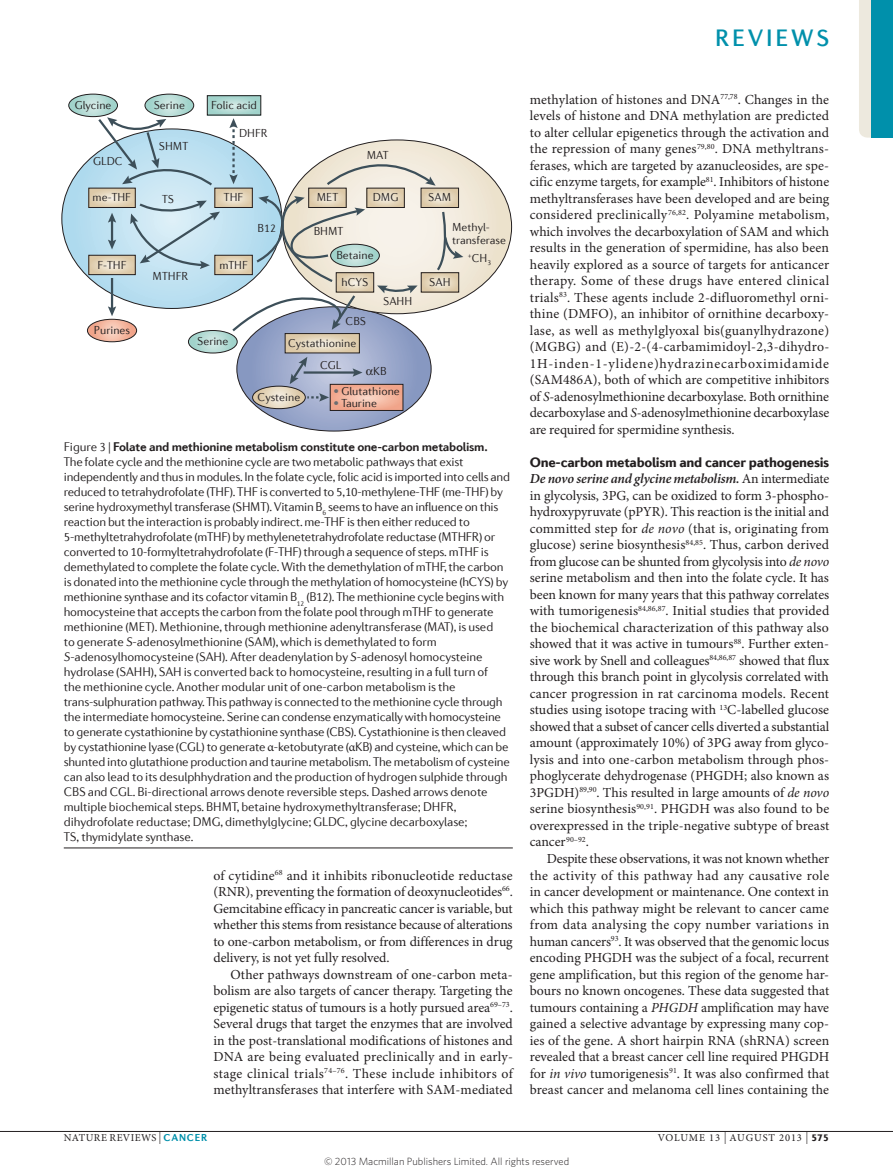
<style>
.page{position:relative;width:893px;height:1174px;background:#fff}
.page>*{position:absolute;margin:0;border:0;box-sizing:border-box;transform-origin:0 0}
.t1{font:500 24px "Diverda Sans Com";letter-spacing:.115em;color:#0090ab}
.crosshead{font:900 14.1px "Diverda Sans Com";letter-spacing:-.02em;color:#231f20}
.bodyindent{font:13.8px/16.5px "Minion Pro";color:#231f20;text-align:justify}
.bodyfirst_inline_cro{font:13.8px/16.5px "Minion Pro";letter-spacing:.005em;color:#231f20;text-align:justify}
.figurecaption{font:300 12.75px/15px "Diverda Sans Com";letter-spacing:-.02em;color:#231f20}
.t2{font:300 11.7px/12.5px "Diverda Sans Com";color:#231f20}
.t3{font:700 11.7px "Diverda Sans Com";color:#231f20}
.t4{font:300 10.5px "Whitney";color:#231f20}
.t5{font:10.5px "Minion Pro";letter-spacing:.085em;color:#231f20}
.t6{font:10.5px "Minion Pro";letter-spacing:.04em;color:#231f20}
.t7{font:300 7.5px "Diverda Sans Com";color:#231f20}
.s1{font-size:11.7px}
.s2{color:#6c6d70}
.s3{font-weight:700}
.s4{font-style:italic}
.s5{font-family:"Minion Pro";font-weight:400}
.s6{font-weight:300}
.s7{color:#0090ab}
.s8{font-weight:600;font-style:italic}
.s9{font-size:12px}
.s10{font-family:"Diverda Sans Com";font-weight:700;font-size:10.2px;color:#0090ab}
.s11{font-family:"Diverda Sans Com";font-weight:900}
</style>
<div class="page">
<hr style="left:0;top:1131px;width:893px;height:1px;background:#231f20">
<hr style="left:64px;top:847px;width:449px;height:1px;background:#231f20">
<svg style="left:859px;top:0;width:13px;height:138px;background:#dae2da"></svg>
<div style="left:872px;top:0;width:21px;height:138px;background:#0090ab"></div>
<svg style="left:62px;top:94px;width:450px;height:337px"></svg>
<h1 class="t1" style="left:715px;top:24px;width:116px">REVIEWS</h1>
<p class="t2" style="left:75px;top:99px;width:38px">Glycine</p>
<p class="t2" style="left:93px;top:155px;width:31px">GLDC</p>
<p class="t2" style="left:154px;top:99px;width:33px">Serine</p>
<p class="t2" style="left:159px;top:140px;width:31px">SHMT</p>
<p class="t2" style="left:211px;top:99px;width:48px">Folic acid</p>
<p class="t2" style="left:239px;top:127px;width:30px">DHFR</p>
<p class="t2" style="left:93px;top:191px;width:40px">me-THF</p>
<p class="t2" style="left:224px;top:191px;width:21px">THF</p>
<p class="t2" style="left:162px;top:193px;width:14px">TS</p>
<p class="t2" style="left:317px;top:191px;width:23px">MET</p>
<p class="t2" style="left:367px;top:149px;width:23px">MAT</p>
<p class="t2" style="left:373px;top:191px;width:27px">DMG</p>
<p class="t2" style="left:428px;top:191px;width:25px">SAM</p>
<p class="t2" style="left:97px;top:258px;width:31px">F-THF</p>
<p class="t2" style="left:219px;top:258px;width:30px">mTHF</p>
<p class="t2" style="left:94px;top:324px;width:38px">Purines</p>
<p class="t2" style="left:153px;top:269px;width:37px">MTHFR</p>
<p class="t2" style="left:197px;top:335px;width:33px">Serine</p>
<p class="t2" style="left:258px;top:222px;width:20px">B12</p>
<p class="t2" style="left:314px;top:225px;width:31px">BHMT</p>
<p class="t2" style="left:336px;top:249px;width:39px">Betaine</p>
<p class="t2" style="left:452px;top:221px;width:55px">Methyl&shy;transferase</p>
<p class="t7" style="left:468px;top:254px;width:25px">+<span class="s1">CH</span>3</p>
<p class="t2" style="left:341px;top:276px;width:28px">hCYS</p>
<p class="t2" style="left:429px;top:276px;width:23px">SAH</p>
<p class="t2" style="left:346px;top:314px;width:22px">CBS</p>
<p class="t2" style="left:288px;top:336px;width:70px">Cystathionine</p>
<p class="t2" style="left:320px;top:359px;width:23px">CGL</p>
<p class="t2" style="left:383px;top:295px;width:31px">SAHH</p>
<p class="t2" style="left:373px;top:365px;width:15px">KB</p>
<p class="t2" style="left:258px;top:391px;width:44px">Cysteine</p>
<p class="t2" style="left:333px;top:384px;width:68px"><span class="s2">•</span> Glutathione</p>
<p class="t2" style="left:333px;top:397px;width:45px"><span class="s2">•</span> Taurine</p>
<p class="figurecaption" style="left:64px;top:439px;width:448px">Figure 3 | <span class="s3">Folate and methionine metabolism constitute one-carbon metabolism.<br></span>The folate cycle and the methionine cycle are two metabolic pathways that exist independently and thus in modules. In the folate cycle, folic acid is imported into cells and reduced to tetrahydrofolate (THF). THF is converted to 5,10‑methylene-THF (me‑THF) by serine hydroxymethyl transferase (SHMT). Vitamin B<sub>6</sub> seems to have an influence on this reaction but the interaction is probably indirect. me‑THF is then either reduced to 5‑methyltetrahydrofolate (mTHF) by methylenetetrahydrofolate reductase (MTHFR) or converted to 10‑formyltetrahydrofolate (F‑THF) through a sequence of steps. mTHF is demethylated to complete the folate cycle. With the demethylation of mTHF, the carbon is donated into the methionine cycle through the methylation of homocysteine (hCYS) by methionine synthase and its cofactor vitamin B<sub>12</sub> (B12). The methionine cycle begins with homocysteine that accepts the carbon from the folate pool through mTHF to generate methionine (MET). Methionine, through methionine adenyltransferase (MAT), is used<br>to generate <span class="s4">S</span>‑adenosylmethionine (SAM), which is demethylated to form <span class="s4">S</span>‑adenosylhomocysteine (SAH). After deadenylation by <span class="s4">S</span>‑adenosyl homocysteine hydrolase (SAHH), SAH is converted back to homocysteine, resulting in a full turn of<br>the methionine cycle. Another modular unit of one-carbon metabolism is the trans-sulphuration pathway. This pathway is connected to the methionine cycle through the intermediate homocysteine. Serine can condense enzymatically with homocysteine to generate cystathionine by cystathionine synthase (CBS). Cystathionine is then cleaved by cystathionine lyase (CGL) to generate <span class="s5">α</span>-ketobutyrate (<span class="s5">α</span>KB) and cysteine, which can be shunted into glutathione production and taurine metabolism. The metabolism of cysteine can also lead to its desulphhydration and the production of hydrogen sulphide through CBS and CGL. Bi‑directional arrows denote reversible steps. Dashed arrows denote multiple biochemical steps. BHMT, betaine hydroxymethyltransferase; DHFR, dihydrofolate reductase; DMG, dimethylglycine; GLDC, glycine decarboxylase;<br>TS, thymidylate synthase.</p>
<p class="t3" style="left:381px;top:444px;width:127px">Nature Reviews <span class="s6">|</span> <span class="s7">Cancer</span></p>
<p class="bodyindent" style="left:213px;top:867px;width:301px">of cytidine<sup>68</sup> and it inhibits ribonucleotide reductase (RNR), preventing the formation of deoxynucleotides<sup>66</sup>.<br>Gemcitabine efficacy in pancreatic cancer is variable, but whether this stems from resistance because of alterations to one-carbon metabolism, or from differences in drug delivery, is not yet fully resolved.</p>
<p class="bodyindent" style="left:213px;top:966px;width:301px;text-align:left;text-indent:17px">Other pathways downstream of one-carbon meta&shy;bolism are also targets of cancer therapy. Targeting the epigenetic status of tumours is a hotly pursued area<sup>69–73</sup>.<br>Several drugs that target the enzymes that are involved in the post-translational modifications of histones and DNA are being evaluated preclinically and in early&shy;stage clinical trials<sup>74–76</sup>. These include inhibitors of methyltransferases that interfere with SAM-mediated</p>
<p class="bodyindent" style="left:530px;top:92px;width:301px">methylation of histones and DNA<sup>77,78</sup>. Changes in the levels of histone and DNA methylation are predicted to alter cellular epigenetics through the activation and the repression of many genes<sup>79,80</sup>. DNA methyltrans&shy;ferases, which are targeted by azanucleosides, are spe&shy;cific enzyme targets, for example<sup>81</sup>. Inhibitors of histone methyltransferases have been developed and are being considered preclinically<sup>76,82</sup>. Polyamine metabolism, which involves the decarboxylation of SAM and which results in the generation of spermidine, has also been heavily explored as a source of targets for anticancer therapy. Some of these drugs have entered clinical trials<sup>83</sup>. These agents include 2‑difluoromethyl orni&shy;thine (DMFO), an inhibitor of ornithine decarboxy&shy;lase, as well as methylglyoxal bis(guanylhydrazone) (MGBG) and (E)-2-(4‑carbamimidoyl‑2,3‑dihydro-1H‑inden‑1‑ylidene)hydrazinecarboximidamide (SAM486A), both of which are competitive inhibitors of <span class="s4">S</span>‑adenosylmethionine decarboxylase. Both ornithine decarboxylase and <span class="s4">S</span>‑adenosylmethionine decarboxylase are required for spermidine synthesis.</p>
<p class="crosshead" style="left:530px;top:453px;width:301px">One-carbon metabolism and cancer pathogenesis</p>
<p class="bodyfirst_inline_cro" style="left:530px;top:471px;width:301px"><span class="s8">De novo serine and glycine metabolism.</span> An intermediate in glycolysis, 3PG, can be oxidized to form 3‑phospho&shy;hydroxypyruvate (pPYR). This reaction is the initial and committed step for <span class="s4">de novo</span> (that is, originating from glucose) serine biosynthesis<sup>84,85</sup>. Thus, carbon derived from glucose can be shunted from glycolysis into <span class="s4">de novo </span>serine metabolism and then into the folate cycle. It has been known for many years that this pathway correlates with tumorigenesis<sup>84,86,87</sup>. Initial studies that provided the biochemical characterization of this pathway also showed that it was active in tumours<sup>88</sup>. Further exten&shy;sive work by Snell and colleagues<sup>84,86,87</sup> showed that flux through this branch point in glycolysis correlated with cancer progression in rat carcinoma models. Recent studies using isotope tracing with <sup>13</sup>C-labelled glucose showed that a subset of cancer cells diverted a substantial amount (approximately 10%) of 3PG away from glyco&shy;lysis and into one-carbon metabolism through phos&shy;phoglycerate dehydrogenase (PHGDH; also known as 3PGDH)<sup>89,90</sup>. This resulted in large amounts of <span class="s4">de novo </span>serine biosynthesis<sup>90,91</sup>. PHGDH was also found to be overexpressed in the triple-negative subtype of breast cancer<sup>90–92</sup>.</p>
<p class="bodyindent" style="left:530px;top:851px;width:301px;text-indent:17px">Despite these observations, it was not known whether the activity of this pathway had any causative role in cancer development or maintenance. One context in which this pathway might be relevant to cancer came from data analysing the copy number variations in human cancers<sup>93</sup>. It was observed that the genomic locus encoding PHGDH was the subject of a focal, recurrent gene amplification, but this region of the genome har&shy;bours no known oncogenes. These data suggested that tumours containing a <span class="s4">PHGDH</span> amplification may have gained a selective advantage by expressing many cop&shy;ies of the gene. A short hairpin RNA (shRNA) screen revealed that a breast cancer cell line required PHGDH for <span class="s4">in vivo</span> tumorigenesis<sup>91</sup>. It was also confirmed that breast cancer and melanoma cell lines containing the</p>
<p class="t6" style="left:64px;top:1131px;width:145px">NATURE REVIEWS <span class="s9">|</span> <span class="s10">CANCER</span></p>
<p class="t5" style="left:658px;top:1131px;width:173px">VOLUME 13 <span class="s9">|</span> AUGUST 2013 <span class="s9">|</span> <span class="s11">575</span></p>
<p class="t4" style="left:324px;top:1154px;width:247px">© 2013 Macmillan Publishers Limited. All rights reserved</p>
</div>
